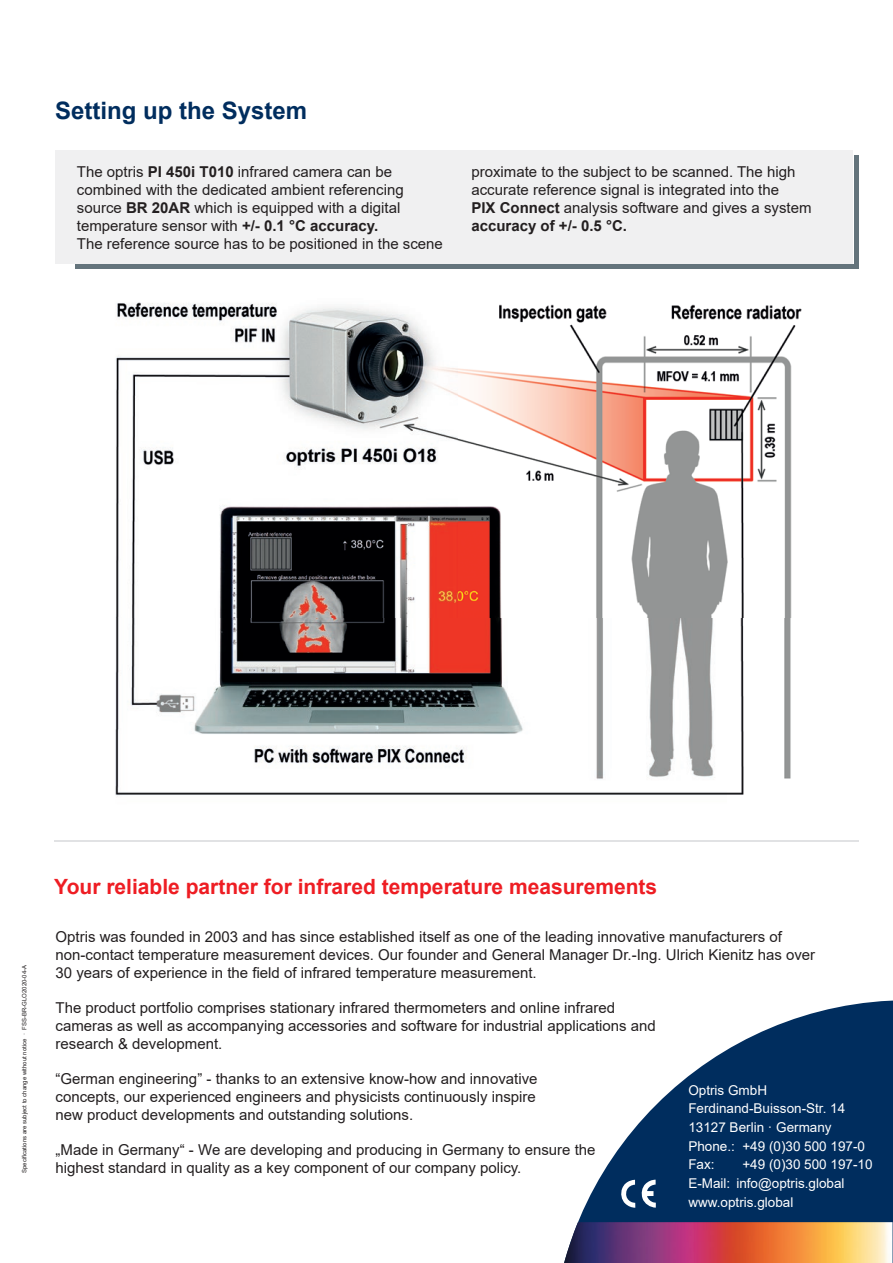
<style>
.page{position:relative;width:893px;height:1263px;background:#fff}
.page>*{position:absolute;margin:0;border:0;box-sizing:border-box;transform-origin:0 0}
.t1{font:700 24px "Arial";color:#002d5e}
.t2{font:700 21px "Arial";color:#ee1d23}
.t3{font:15px/18px "Arial";color:#231f20}
.t4{font:13.5px/18.6px "Arial";color:#fff}
.t5{font:6px "Arial";color:#231f20}
.s1{font-weight:700}
</style>
<div class="page">
<div style="left:56px;top:150px;width:797px;height:114px;background:#f0f0f1"></div>
<svg style="left:578px;top:1000px;width:315px;height:263px;fill:#002d5e"></svg>
<img style="left:564px;top:1222px;width:328px;height:41px">
<svg style="left:641px;top:1180px;width:54px;height:48px;background:#283f6f"></svg>
<svg style="left:620px;top:1180px;width:15px;height:28px"></svg>
<img style="left:82px;top:265px;width:753px;height:531px">
<hr style="left:54px;top:840px;width:805px;height:2px;background:#e1e2e4">
<h1 class="t1" style="left:55px;top:93px;width:254px">Setting up the System</h1>
<p class="t3" style="left:77px;top:163px;width:368px">The optris <span class="s1">PI 450i T010</span> infrared camera can be combined with the dedicated ambient referencing source <span class="s1">BR 20AR</span> which is equipped with a digital temperature sensor with <span class="s1">+/- 0.1 °C accuracy.<br></span>The reference source has to be positioned in the scene</p>
<p class="t3" style="left:471px;top:163px;width:342px">proximate to the subject to be scanned. The high accurate reference signal is integrated into the<br><span class="s1">PIX Connect</span> analysis software and gives a system <span class="s1">accuracy of +/- 0.5 °C.</span></p>
<p class="t5" style="left:20px;top:1173px;width:209px;rotate:-90deg">Specifications are subject to change without notice · FSS-BR-GLO2020-04-A</p>
<h2 class="t2" style="left:54px;top:872px;width:604px">Your reliable partner for infrared temperature measurements</h2>
<p class="t3" style="left:56px;top:928px;width:761px">Optris was founded in 2003 and has since established itself as one of the leading innovative manufacturers of non-contact temperature measurement devices. Our founder and General Manager Dr.-Ing. Ulrich Kienitz has over<br>30 years of experience in the field of infrared temperature measurement.</p>
<p class="t3" style="left:56px;top:999px;width:602px">The product portfolio comprises stationary infrared thermometers and online infrared cameras as well as accompanying accessories and software for industrial applications and research &amp; development.</p>
<p class="t3" style="left:56px;top:1070px;width:483px;text-align:justify">“German engineering” - thanks to an extensive know-how and innovative concepts, our experienced engineers and physicists continuously inspire new product developments and outstanding solutions.</p>
<p class="t3" style="left:56px;top:1141px;width:541px">„Made in Germany“ - We are developing and producing in Germany to ensure the highest standard in quality as a key component of our company policy.</p>
<p class="t4" style="left:688px;top:1081px;width:178px">Optris GmbH<br>Ferdinand-Buisson-Str. 14<br>13127 Berlin · Germany<br>Phone.: +49 (0)30 500 197-0<br>Fax:</p>
<p class="t4" style="left:688px;top:1155px;width:186px;text-indent:54px">+49 (0)30 500 197-10<br>E-Mail: info@optris.global www.optris.global</p>
</div>
